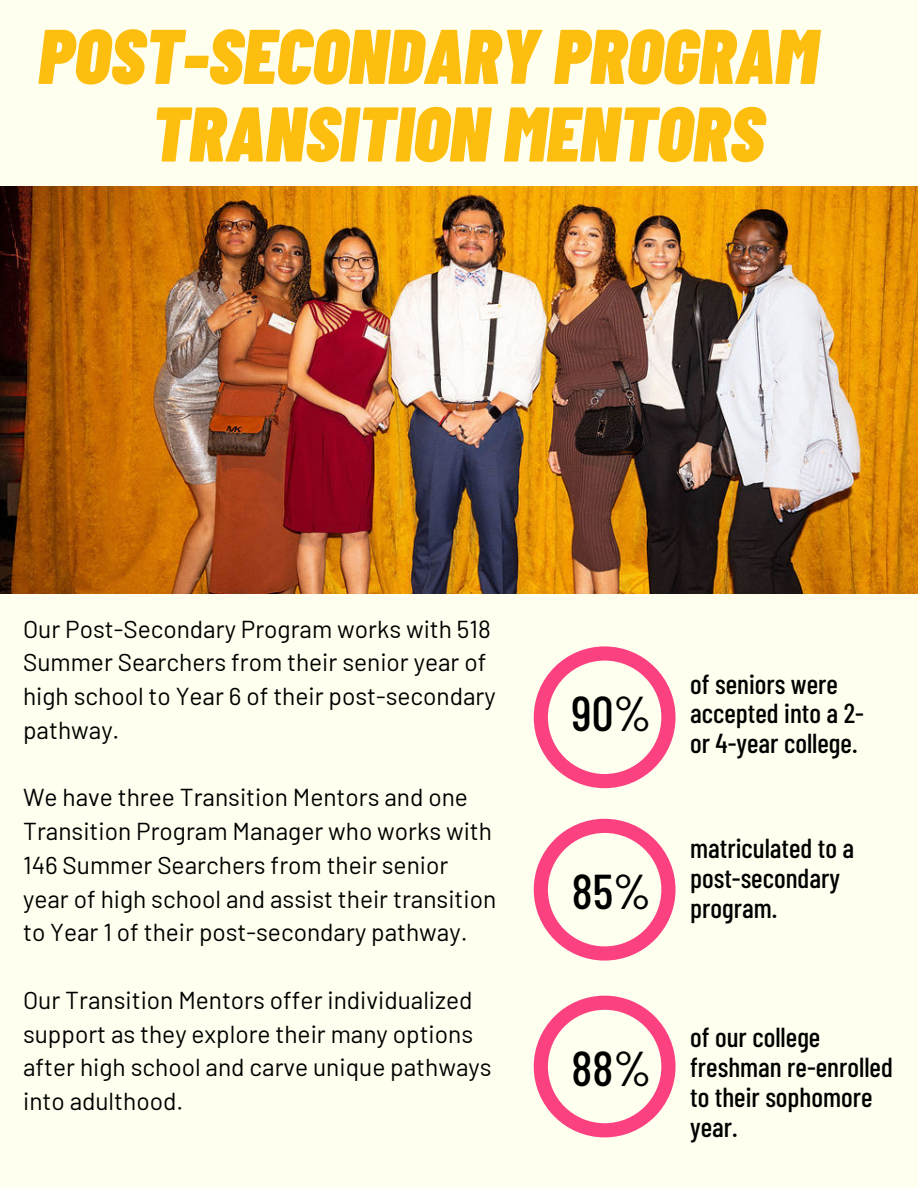
<style>
.page{position:relative;width:918px;height:1188px;background:#fffff0}
.page>*{position:absolute;margin:0;border:0;box-sizing:border-box;transform-origin:0 0}
.t1{font:italic 900 77.25px/77.7px "Barlow Condensed";color:#febe10}
.t2{font:500 48.75px "Barlow Condensed";color:#000}
.t3{font:500 27.45px/29.8px "Barlow Condensed";color:#000}
.t4{font:24.45px/33.8px "Barlow";color:#000}
</style>
<div class="page">
<img style="left:0;top:187px;width:918px;height:407px">
<svg style="left:534px;top:646px;width:141px;height:142px"></svg>
<svg style="left:534px;top:819px;width:141px;height:142px"></svg>
<svg style="left:534px;top:996px;width:141px;height:141px"></svg>
<p class="t1" style="left:151px;top:14px;width:668px;text-indent:-113px">POST-SECONDARY PROGRAM<br>TRANSITION MENTORS</p>
<p class="t4" style="left:23px;top:611px;width:474px">Our Post-Secondary Program works with 518<br>Summer Searchers from their senior year of high school to Year 6 of their post-secondary pathway.</p>
<p class="t4" style="left:23px;top:780px;width:475px">We have three Transition Mentors and one Transition Program Manager who works with 146 Summer Searchers from their senior year of high school and assist their transition to Year 1 of their post-secondary pathway.</p>
<p class="t4" style="left:23px;top:982px;width:470px">Our Transition Mentors offer individualized support as they explore their many options after high school and carve unique pathways into adulthood.</p>
<p class="t2" style="left:572px;top:682px;width:81px">90%</p>
<p class="t2" style="left:572px;top:860px;width:81px">85%</p>
<p class="t2" style="left:572px;top:1037px;width:81px">88%</p>
<p class="t3" style="left:690px;top:668px;width:175px">of seniors were accepted into a 2- or 4-year college.</p>
<p class="t3" style="left:690px;top:833px;width:166px">matriculated to a post-secondary program.</p>
<p class="t3" style="left:690px;top:1022px;width:204px">of our college freshman re-enrolled to their sophomore year.</p>
</div>
